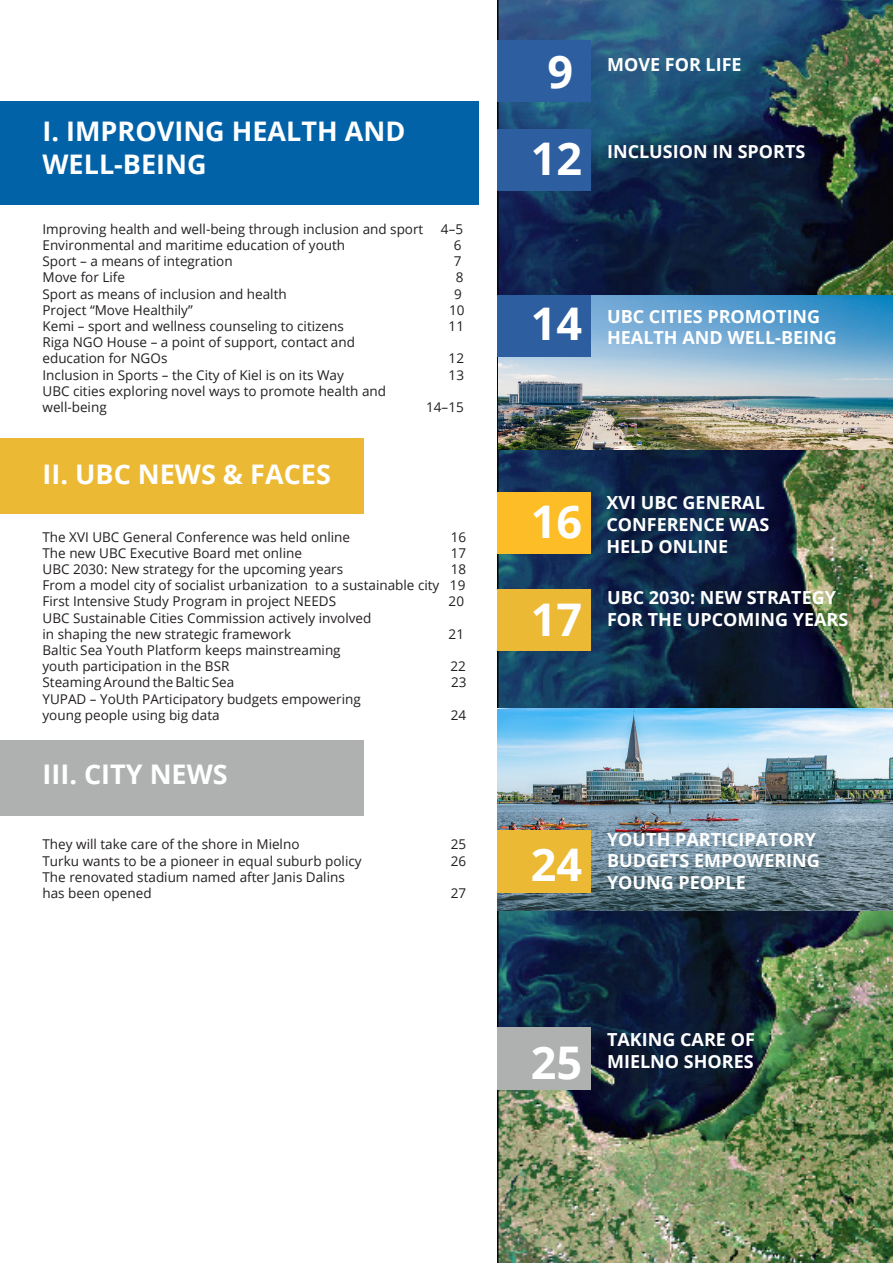
<style>
.page{position:relative;width:893px;height:1263px;background:#fff}
.page>*{position:absolute;margin:0;border:0;box-sizing:border-box;transform-origin:0 0}
.t1{font:700 45px "Open Sans";color:#fff}
.t2{font:700 27px/32.4px "Open Sans";color:#fff}
.t3{font:700 18px/21.6px "Open Sans";color:#fff}
.t4{font:13.5px/16.2px "Open Sans";color:#231f20}
</style>
<div class="page">
<div style="left:0;top:101px;width:478px;height:104px;background:#0162a8"></div>
<img style="left:497px;top:0;width:396px;height:1263px">
<img style="left:497px;top:708px;width:395px;height:203px">
<img style="left:498px;top:295px;width:395px;height:154px">
<div style="left:0;top:439px;width:363px;height:75px;background:#ecb934"></div>
<div style="left:497px;top:40px;width:94px;height:62px;background:#2d5fa0"></div>
<div style="left:497px;top:129px;width:94px;height:62px;background:#2d5fa0"></div>
<div style="left:497px;top:295px;width:94px;height:62px;background:#2d5fa0"></div>
<div style="left:497px;top:492px;width:94px;height:61px;background:#fdbd26"></div>
<div style="left:497px;top:589px;width:94px;height:61px;background:#ecb934"></div>
<div style="left:497px;top:831px;width:94px;height:61px;background:#ecb934"></div>
<div style="left:497px;top:1027px;width:94px;height:62px;background:#afb1b1"></div>
<p class="t2" style="left:43px;top:115px;width:364px">I. IMPROVING HEALTH AND<br>WELL-BEING</p>
<p class="t4" style="left:43px;top:220px;width:382px">Improving health and well-being through inclusion and sport</p>
<p class="t4" style="left:441px;top:220px;width:24px">4–5</p>
<p class="t4" style="left:43px;top:237px;width:304px">Environmental and maritime education of youth</p>
<p class="t4" style="left:454px;top:237px;width:9px">6</p>
<p class="t4" style="left:43px;top:253px;width:192px">Sport – a means of integration</p>
<p class="t4" style="left:454px;top:253px;width:9px">7</p>
<p class="t4" style="left:43px;top:269px;width:84px">Move for Life</p>
<p class="t4" style="left:456px;top:269px;width:9px">8</p>
<p class="t4" style="left:43px;top:285px;width:246px">Sport as means of inclusion and health</p>
<p class="t4" style="left:454px;top:285px;width:9px">9</p>
<p class="t4" style="left:43px;top:301px;width:152px">Project “Move Healthily”</p>
<p class="t4" style="left:449px;top:301px;width:17px">10</p>
<p class="t4" style="left:43px;top:318px;width:303px">Kemi – sport and wellness counseling to citizens</p>
<p class="t4" style="left:449px;top:318px;width:17px">11</p>
<p class="t4" style="left:43px;top:334px;width:314px">Riga NGO House – a point of support, contact and education for NGOs</p>
<p class="t4" style="left:449px;top:350px;width:17px">12</p>
<p class="t4" style="left:43px;top:366px;width:303px">Inclusion in Sports – the City of Kiel is on its Way</p>
<p class="t4" style="left:449px;top:366px;width:17px">13</p>
<p class="t4" style="left:43px;top:382px;width:345px">UBC cities exploring novel ways to promote health and well-being</p>
<p class="t4" style="left:426px;top:399px;width:39px">14–15</p>
<p class="t2" style="left:43px;top:457px;width:290px">II. UBC NEWS &amp; FACES</p>
<p class="t4" style="left:43px;top:528px;width:309px">The XVI UBC General Conference was held online</p>
<p class="t4" style="left:451px;top:528px;width:17px">16</p>
<p class="t4" style="left:43px;top:544px;width:261px">The new UBC Executive Board met online</p>
<p class="t4" style="left:451px;top:544px;width:17px">17</p>
<p class="t4" style="left:43px;top:561px;width:302px">UBC 2030: New strategy for the upcoming years</p>
<p class="t4" style="left:451px;top:561px;width:17px">18</p>
<p class="t4" style="left:43px;top:577px;width:424px">From a model city of socialist urbanization to a sustainable city 19<br>First Intensive Study Program in project NEEDS</p>
<p class="t4" style="left:449px;top:593px;width:17px">20</p>
<p class="t4" style="left:43px;top:609px;width:330px">UBC Sustainable Cities Commission actively involved in shaping the new strategic framework</p>
<p class="t4" style="left:43px;top:642px;width:300px">Baltic Sea Youth Platform keeps mainstreaming youth participation in the BSR</p>
<p class="t4" style="left:449px;top:625px;width:17px">21</p>
<p class="t4" style="left:451px;top:658px;width:17px">22</p>
<p class="t4" style="left:43px;top:674px;width:193px">Steaming Around the Baltic Sea</p>
<p class="t4" style="left:451px;top:674px;width:17px">23</p>
<p class="t4" style="left:43px;top:690px;width:320px">YUPAD – YoUth PArticipatory budgets empowering young people using big data</p>
<p class="t4" style="left:451px;top:706px;width:17px">24</p>
<p class="t2" style="left:43px;top:757px;width:187px">III. CITY NEWS</p>
<p class="t4" style="left:43px;top:836px;width:258px">They will take care of the shore in Mielno</p>
<p class="t4" style="left:451px;top:836px;width:17px">25</p>
<p class="t4" style="left:43px;top:852px;width:321px">Turku wants to be a pioneer in equal suburb policy</p>
<p class="t4" style="left:451px;top:852px;width:17px">26</p>
<p class="t4" style="left:43px;top:868px;width:304px">The renovated stadium named after Janis Dalins has been opened</p>
<p class="t4" style="left:451px;top:885px;width:17px">27</p>
<p class="t1" style="left:547px;top:40px;width:27px">9</p>
<p class="t1" style="left:531px;top:127px;width:53px">12</p>
<p class="t3" style="left:607px;top:53px;width:136px">MOVE FOR LIFE</p>
<p class="t3" style="left:607px;top:140px;width:200px">INCLUSION IN SPORTS</p>
<p class="t1" style="left:531px;top:292px;width:53px">14</p>
<p class="t3" style="left:607px;top:305px;width:215px">UBC CITIES PROMOTING</p>
<p class="t3" style="left:607px;top:326px;width:231px">HEALTH AND WELL-BEING</p>
<p class="t1" style="left:531px;top:490px;width:53px">16</p>
<p class="t3" style="left:606px;top:492px;width:164px">XVI UBC GENERAL<br>CONFERENCE WAS<br>HELD ONLINE</p>
<p class="t3" style="left:607px;top:587px;width:230px">UBC 2030: NEW STRATEGY</p>
<p class="t1" style="left:531px;top:587px;width:53px">17</p>
<p class="t3" style="left:607px;top:608px;width:243px">FOR THE UPCOMING YEARS</p>
<p class="t1" style="left:531px;top:833px;width:53px">24</p>
<p class="t3" style="left:607px;top:828px;width:214px">YOUTH PARTICIPATORY<br>BUDGETS EMPOWERING</p>
<p class="t3" style="left:607px;top:871px;width:140px">YOUNG PEOPLE</p>
<p class="t3" style="left:607px;top:1028px;width:149px">TAKING CARE OF</p>
<p class="t1" style="left:531px;top:1030px;width:53px">25</p>
<p class="t3" style="left:607px;top:1050px;width:148px">MIELNO SHORES</p>
</div>
